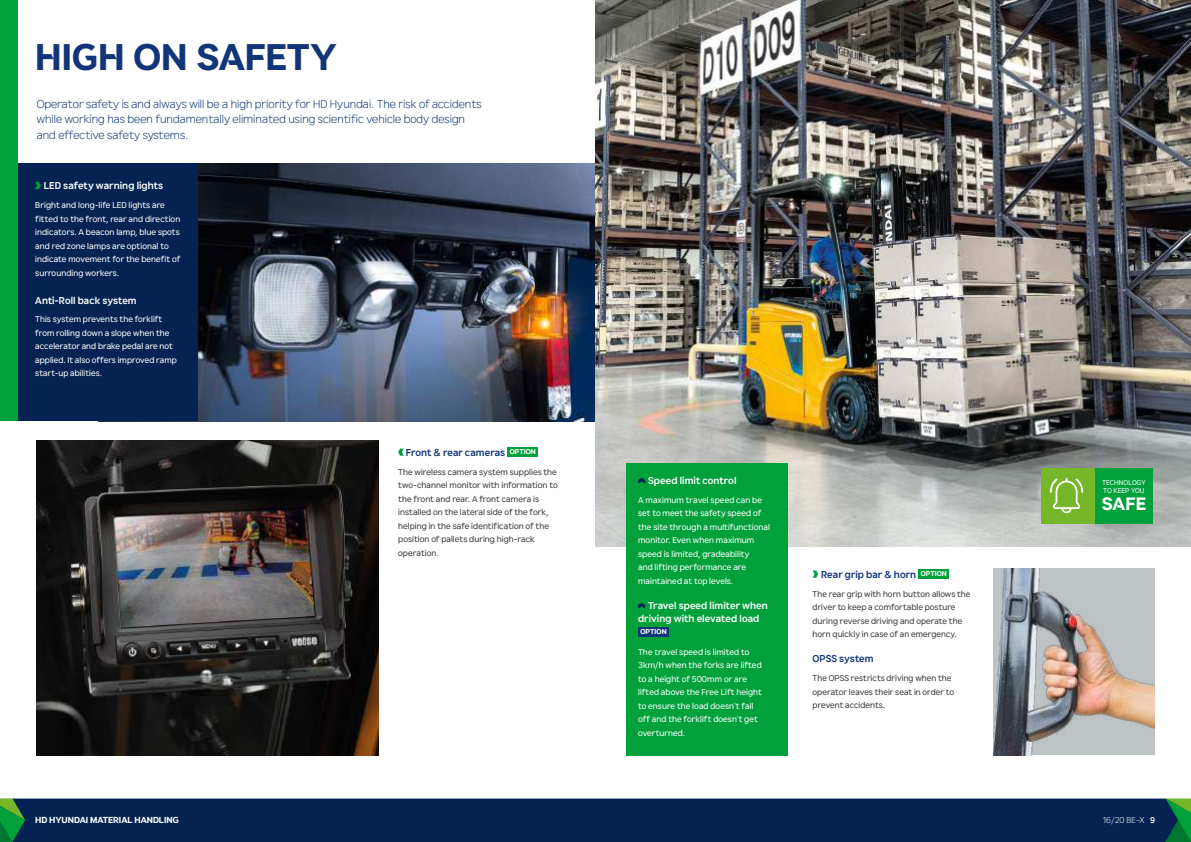
<style>
.page{position:relative;width:1191px;height:842px;background:#fff}
.page>*{position:absolute;margin:0;border:0;box-sizing:border-box;transform-origin:0 0}
.t1{font:36px "HD Hyundai Gothic Euro Lg Bd";letter-spacing:.01em;color:#123579}
.t2{font:17.4px "HD Hyundai Gothic Euro Lg Bd";color:#fff}
.t3{font:300 11.5px/15.5px "HD Hyundai Gothic Euro";color:#123579}
.t4{font:700 10px/13.5px "HD Hyundai Gothic Euro";letter-spacing:.005em;color:#fff}
.t5{font:700 10px "HD Hyundai Gothic Euro";letter-spacing:.005em;color:#123579}
.t6{font:8.5px/13.5px "HD Hyundai Gothic Euro";letter-spacing:.005em;color:#fff}
.t7{font:8.5px/13.5px "HD Hyundai Gothic Euro";letter-spacing:.005em;color:#3c3c3b}
.t8{font:8.5px "HD Hyundai Gothic Euro Lg Bd";color:#fff}
.t9{font:300 8.5px "HD Hyundai Gothic Euro";color:#fff}
.t10{font:7px/7.8px "HD Hyundai Gothic Euro";color:#fff}
.t11{font:6.8px "HD Hyundai Gothic Euro Lg Bd";letter-spacing:.015em;color:#fff}
.s1{font-family:"HD Hyundai Gothic Euro Lg Bd";font-weight:400;font-size:6.8px;color:#fff}
.s2{font-weight:700}
</style>
<div class="page">
<img style="left:198px;top:164px;width:397px;height:257px">
<img style="left:595px;top:0;width:596px;height:547px">
<svg style="left:812px;top:571px;width:6px;height:7px"></svg>
<div style="left:918px;top:569px;width:31px;height:9px;background:#00a13a"></div>
<div style="left:0;top:164px;width:198px;height:257px;background:#042352"></div>
<img style="left:993px;top:568px;width:162px;height:187px">
<svg style="left:35px;top:182px;width:6px;height:7px"></svg>
<div style="left:626px;top:463px;width:162px;height:292px;background:#00a13a"></div>
<svg style="left:638px;top:478px;width:7px;height:5px"></svg>
<svg style="left:638px;top:603px;width:7px;height:5px"></svg>
<div style="left:638px;top:627px;width:31px;height:9px;background:#123579"></div>
<div style="left:1094px;top:468px;width:59px;height:55px;background:#00a13a"></div>
<div style="left:1040px;top:468px;width:54px;height:55px;background:#76b72a"></div>
<div style="left:0;top:0;width:17px;height:421px;background:#00a13a"></div>
<svg style="left:1049px;top:477px;width:35px;height:37px"></svg>
<img style="left:36px;top:440px;width:342px;height:315px">
<svg style="left:398px;top:449px;width:6px;height:7px"></svg>
<div style="left:507px;top:447px;width:31px;height:9px;background:#00a13a"></div>
<div style="left:0;top:798px;width:1191px;height:44px;background:#042352"></div>
<svg style="left:1165px;top:799px;width:26px;height:43px"></svg>
<svg style="left:0;top:799px;width:25px;height:43px"></svg>
<hr style="left:0;top:798px;width:1191px;height:1px;background:#fff">
<h1 class="t1" style="left:35px;top:32px;width:303px">HIGH ON SAFETY</h1>
<h3 class="t3" style="left:37px;top:96px;width:446px">Operator safety is and always will be a high priority for HD Hyundai. The risk of accidents while working has been fundamentally eliminated using scientific vehicle body design and effective safety systems.</h3>
<p class="t4" style="left:44px;top:179px;width:121px">LED safety warning lights</p>
<p class="t6" style="left:35px;top:198px;width:146px">Bright and long-life LED lights are fitted to the front, rear and direction indicators. A beacon lamp, blue spots and red zone lamps are optional to indicate movement for the benefit of surrounding workers.</p>
<p class="t4" style="left:35px;top:293px;width:103px">Anti-Roll back system</p>
<p class="t6" style="left:35px;top:313px;width:143px">This system prevents the forklift from rolling down a slope when the accelerator and brake pedal are not applied. It also offers improved ramp start-up abilities.</p>
<p class="t5" style="left:406px;top:445px;width:131px">Front &amp; rear cameras <span class="s1">OPTION</span></p>
<p class="t7" style="left:398px;top:465px;width:161px">The wireless camera system supplies the two-channel monitor with information to the front and rear. A front camera is installed on the lateral side of the fork, helping in the safe identification of the position of pallets during high-rack operation.</p>
<p class="t4" style="left:648px;top:473px;width:90px">Speed limit control</p>
<p class="t6" style="left:638px;top:493px;width:133px">A maximum travel speed can be set to meet the safety speed of the site through a multifunctional monitor. Even when maximum speed is limited, gradeability<br>and lifting performance are maintained at top levels.</p>
<p class="t4" style="left:638px;top:598px;width:131px;text-indent:10px">Travel speed limiter when driving with elevated load</p>
<p class="t11" style="left:640px;top:627px;width:28px">OPTION</p>
<p class="t6" style="left:638px;top:645px;width:125px">The travel speed is limited to<br>3km/h when the forks are lifted to a height of 500mm or are lifted above the Free Lift height to ensure the load doesn’t fall off and the forklift doesn’t get overturned.</p>
<p class="t5" style="left:821px;top:567px;width:127px">Rear grip bar &amp; horn <span class="s1">OPTION</span></p>
<p class="t7" style="left:812px;top:587px;width:159px">The rear grip with horn button allows the driver to keep a comfortable posture during reverse driving and operate the horn quickly in case of an emergency.</p>
<p class="t5" style="left:812px;top:652px;width:63px">OPSS system</p>
<p class="t7" style="left:812px;top:671px;width:143px">The OPSS restricts driving when the operator leaves their seat in order to prevent accidents.</p>
<p class="t10" style="left:1102px;top:478px;width:45px">TECHNOLOGY<br>TO KEEP YOU</p>
<h2 class="t2" style="left:1101px;top:492px;width:46px">SAFE</h2>
<p class="t8" style="left:35px;top:814px;width:145px">HD HYUNDAI MATERIAL HANDLING</p>
<p class="t9" style="left:1102px;top:815px;width:54px">16/20 BE-X <span class="s2">9</span></p>
</div>
